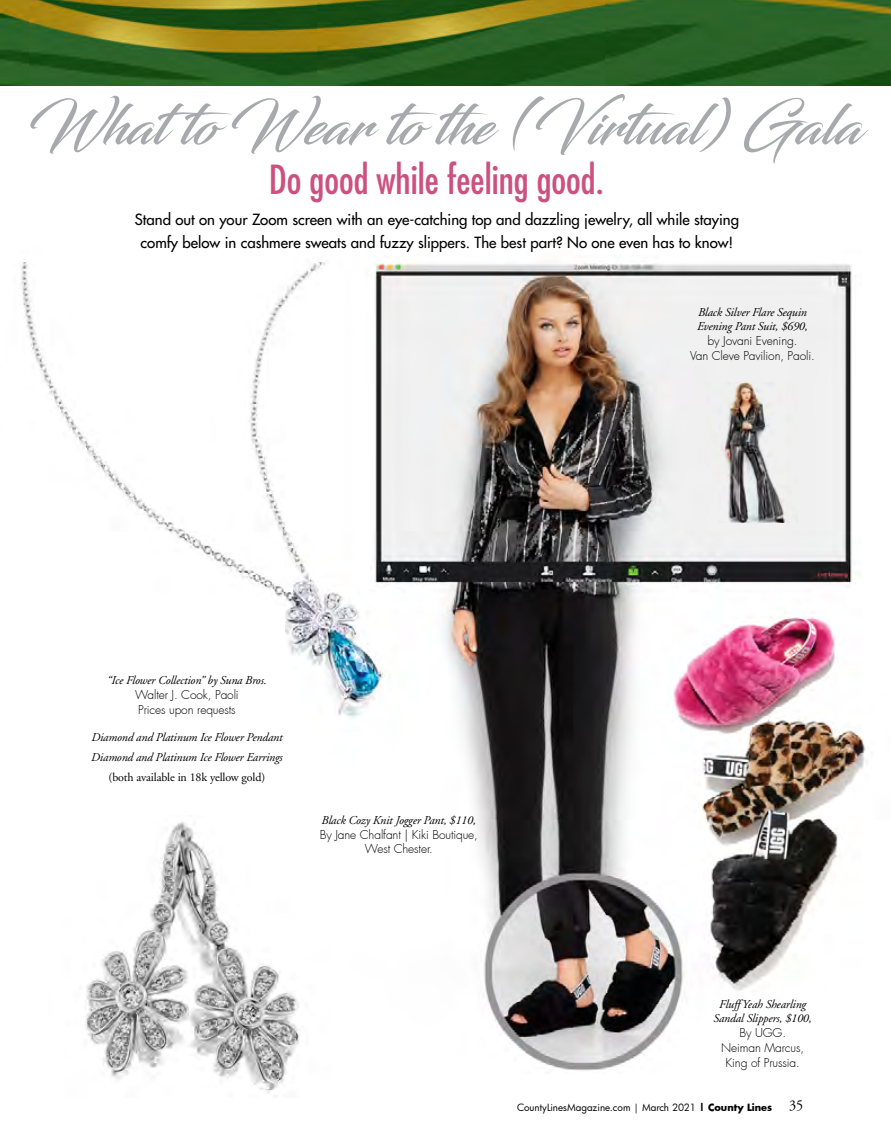
<style>
.page{position:relative;width:891px;height:1134px;background:#fff}
.page>*{position:absolute;margin:0;border:0;box-sizing:border-box;transform-origin:0 0}
.t1{font:55.5px "Blacksword";color:#a7a9ac}
.t2{font:condensed 39px "Futura";color:#cc5180}
.BOLD_BAR{font:15px/22.5px "Futura";color:#000;text-align:center}
.BOLD_BAR-2{font:italic 12px/13.5px "Adobe Garamond";letter-spacing:-.01em;color:#000;text-align:center}
.BOLD_BAR-3{font:300 12px/13.5px "Futura";letter-spacing:-.01em;color:#000;text-align:center}
.BOLD_BAR-4{font:12px "Adobe Garamond";letter-spacing:-.01em;color:#000}
.t3{font:9.75px "Futura";color:#000}
.s1{font-weight:700}
.s2{font-family:"Adobe Garamond";font-size:15px}
</style>
<div class="page">
<img style="left:0;top:0;width:891px;height:85px">
<img style="left:21px;top:259px;width:846px;height:812px">
<img style="left:50px;top:816px;width:281px;height:281px">
<img style="left:706px;top:382px;width:91px;height:140px">
<p class="t1" style="left:29px;top:93px;width:835px">Whatto Wear to the (Virtual) Gala</p>
<p class="t2" style="left:269px;top:156px;width:336px">Do good while feeling good.</p>
<p class="BOLD_BAR" style="left:135px;top:208px;width:606px">Stand out on your Zoom screen with an eye-catching top and dazzling jewelry, all while staying comfy below in cashmere sweats and fuzzy slippers. The best part? No one even has to know!</p>
<p class="BOLD_BAR-2" style="left:697px;top:306px;width:112px;text-align:left">Black Silver Flare Sequin<br>Evening Pant Suit, $690,</p>
<p class="BOLD_BAR-3" style="left:708px;top:334px;width:91px">by Jovani Evening.</p>
<p class="BOLD_BAR-3" style="left:690px;top:349px;width:126px">Van Cleve Pavilion, Paoli.</p>
<p class="BOLD_BAR-2" style="left:107px;top:674px;width:161px">“Ice Flower Collection” by Suna Bros.</p>
<p class="BOLD_BAR-3" style="left:135px;top:688px;width:105px">Walter J. Cook, Paoli</p>
<p class="BOLD_BAR-3" style="left:138px;top:703px;width:99px">Prices upon requests</p>
<p class="BOLD_BAR-2" style="left:91px;top:731px;width:193px">Diamond and Platinum Ice Flower Pendant</p>
<p class="BOLD_BAR-2" style="left:91px;top:751px;width:193px">Diamond and Platinum Ice Flower Earrings</p>
<p class="BOLD_BAR-4" style="left:109px;top:771px;width:158px">(both available in 18k yellow gold)</p>
<p class="BOLD_BAR-2" style="left:322px;top:814px;width:156px">Black Cozy Knit Jogger Pant, $110,</p>
<p class="BOLD_BAR-3" style="left:320px;top:829px;width:160px">By Jane Chalfant | Kiki Boutique,<br>West Chester.</p>
<p class="BOLD_BAR-2" style="left:714px;top:998px;width:100px">Fluff Yeah Shearling<br>Sandal Slippers, $100,</p>
<p class="BOLD_BAR-3" style="left:739px;top:1026px;width:48px">By UGG.</p>
<p class="BOLD_BAR-3" style="left:721px;top:1040px;width:84px;line-height:15px">Neiman Marcus,<br>King of Prussia.</p>
<p class="t3" style="left:517px;top:1100px;width:287px">CountyLinesMagazine.com | March 2021 <span class="s1">| County Lines</span> <span class="s2">35</span></p>
</div>
